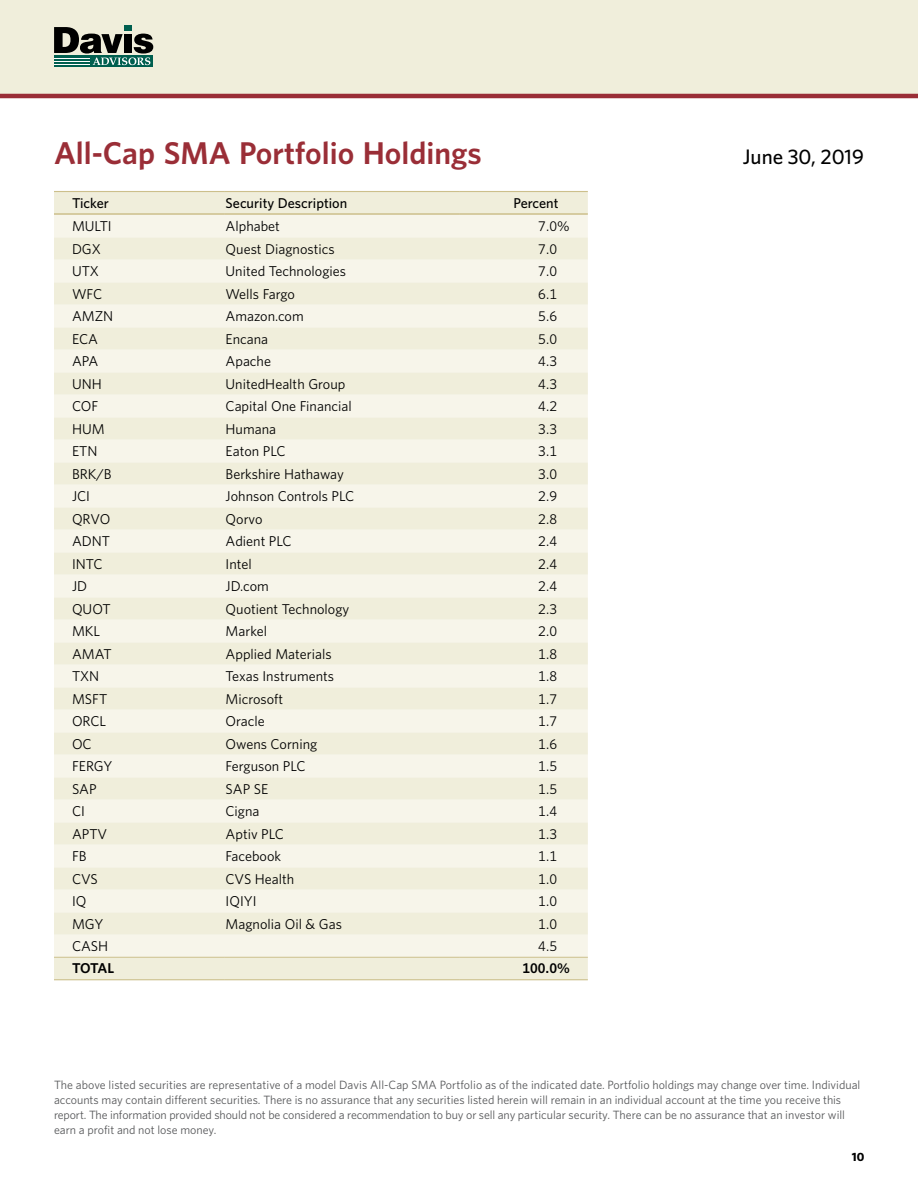
<style>
.page{position:relative;width:918px;height:1188px;background:#fff}
.page>*{position:absolute;margin:0;border:0;box-sizing:border-box;transform-origin:0 0}
.AC_Heading_1{font:600 31.5px "Whitney";color:#9a2e37}
.t1{font:500 21px "Whitney";color:#000}
.AC_Holdings_copy{font:14.25px "Whitney";color:#000}
.t2{font:500 14.25px "Whitney";color:#000}
.t3{font:600 14.25px "Whitney";letter-spacing:-.02em;color:#000}
.Footnote_first{font:12px/15px "Whitney";color:#58595b}
.t4{font:700 12px "Whitney";color:#000}
</style>
<div class="page">
<div style="left:0;top:0;width:918px;height:94px;background:#f0eedb"></div>
<hr style="left:0;top:94px;width:918px;height:4px;background:#9a2e37">
<div style="left:124px;top:25px;width:8px;height:6px;background:#005f4f"></div>
<div style="left:54px;top:56px;width:99px;height:11px;background:#005f4f"></div>
<svg style="left:54px;top:27px;width:99px;height:38px"></svg>
<div style="left:54px;top:192px;width:534px;height:787px;background:#f0eedb"></div>
<svg style="left:54px;top:215px;width:534px;height:742px;background:#f3f1e2"></svg>
<hr style="left:54px;top:213px;width:170px;height:2px;background:#ccbf8b">
<hr style="left:224px;top:213px;width:236px;height:2px;background:#ccbf8b">
<hr style="left:460px;top:213px;width:128px;height:2px;background:#ccbf8b">
<hr style="left:54px;top:979px;width:170px;height:1px;background:#ccbf8b">
<hr style="left:224px;top:979px;width:236px;height:1px;background:#ccbf8b">
<hr style="left:460px;top:979px;width:128px;height:1px;background:#ccbf8b">
<hr style="left:54px;top:191px;width:170px;height:1px;background:#ccbf8b">
<hr style="left:224px;top:191px;width:236px;height:1px;background:#ccbf8b">
<hr style="left:460px;top:191px;width:128px;height:1px;background:#ccbf8b">
<hr style="left:54px;top:957px;width:170px;height:1px;background:#ccbf8b">
<hr style="left:224px;top:957px;width:236px;height:1px;background:#ccbf8b">
<hr style="left:460px;top:957px;width:128px;height:1px;background:#ccbf8b">
<p class="AC_Heading_1" style="left:54px;top:132px;width:429px">All-Cap SMA Portfolio Holdings</p>
<p class="t1" style="left:743px;top:143px;width:123px">June 30, 2019</p>
<p class="t2" style="left:72px;top:194px;width:39px">Ticker</p>
<p class="t2" style="left:226px;top:194px;width:123px">Security Description</p>
<p class="t2" style="left:513px;top:194px;width:47px">Percent</p>
<p class="AC_Holdings_copy" style="left:72px;top:217px;width:41px">MULTI</p>
<p class="AC_Holdings_copy" style="left:226px;top:217px;width:56px">Alphabet</p>
<p class="AC_Holdings_copy" style="left:538px;top:217px;width:33px">7.0%</p>
<p class="AC_Holdings_copy" style="left:72px;top:239px;width:30px">DGX</p>
<p class="AC_Holdings_copy" style="left:226px;top:239px;width:111px">Quest Diagnostics</p>
<p class="AC_Holdings_copy" style="left:538px;top:239px;width:21px">7.0</p>
<p class="AC_Holdings_copy" style="left:72px;top:262px;width:28px">UTX</p>
<p class="AC_Holdings_copy" style="left:226px;top:262px;width:122px">United Technologies</p>
<p class="AC_Holdings_copy" style="left:538px;top:262px;width:21px">7.0</p>
<p class="AC_Holdings_copy" style="left:72px;top:284px;width:32px">WFC</p>
<p class="AC_Holdings_copy" style="left:226px;top:284px;width:71px">Wells Fargo</p>
<p class="AC_Holdings_copy" style="left:538px;top:284px;width:21px">6.1</p>
<p class="AC_Holdings_copy" style="left:72px;top:307px;width:43px">AMZN</p>
<p class="AC_Holdings_copy" style="left:226px;top:307px;width:80px">Amazon.com</p>
<p class="AC_Holdings_copy" style="left:538px;top:307px;width:21px">5.6</p>
<p class="AC_Holdings_copy" style="left:72px;top:329px;width:27px">ECA</p>
<p class="AC_Holdings_copy" style="left:226px;top:329px;width:44px">Encana</p>
<p class="AC_Holdings_copy" style="left:538px;top:329px;width:21px">5.0</p>
<p class="AC_Holdings_copy" style="left:72px;top:352px;width:28px">APA</p>
<p class="AC_Holdings_copy" style="left:226px;top:352px;width:47px">Apache</p>
<p class="AC_Holdings_copy" style="left:538px;top:352px;width:21px">4.3</p>
<p class="AC_Holdings_copy" style="left:72px;top:374px;width:31px">UNH</p>
<p class="AC_Holdings_copy" style="left:226px;top:374px;width:121px">UnitedHealth Group</p>
<p class="AC_Holdings_copy" style="left:538px;top:374px;width:21px">4.3</p>
<p class="AC_Holdings_copy" style="left:72px;top:397px;width:28px">COF</p>
<p class="AC_Holdings_copy" style="left:226px;top:397px;width:128px">Capital One Financial</p>
<p class="AC_Holdings_copy" style="left:538px;top:397px;width:21px">4.2</p>
<p class="AC_Holdings_copy" style="left:72px;top:419px;width:34px">HUM</p>
<p class="AC_Holdings_copy" style="left:226px;top:419px;width:52px">Humana</p>
<p class="AC_Holdings_copy" style="left:538px;top:419px;width:21px">3.3</p>
<p class="AC_Holdings_copy" style="left:72px;top:442px;width:27px">ETN</p>
<p class="AC_Holdings_copy" style="left:226px;top:442px;width:61px">Eaton PLC</p>
<p class="AC_Holdings_copy" style="left:538px;top:442px;width:21px">3.1</p>
<p class="AC_Holdings_copy" style="left:72px;top:464px;width:41px">BRK/B</p>
<p class="AC_Holdings_copy" style="left:226px;top:464px;width:120px">Berkshire Hathaway</p>
<p class="AC_Holdings_copy" style="left:538px;top:464px;width:21px">3.0</p>
<p class="AC_Holdings_copy" style="left:72px;top:487px;width:20px">JCI</p>
<p class="AC_Holdings_copy" style="left:226px;top:487px;width:130px">Johnson Controls PLC</p>
<p class="AC_Holdings_copy" style="left:538px;top:487px;width:21px">2.9</p>
<p class="AC_Holdings_copy" style="left:72px;top:509px;width:40px">QRVO</p>
<p class="AC_Holdings_copy" style="left:226px;top:509px;width:38px">Qorvo</p>
<p class="AC_Holdings_copy" style="left:538px;top:509px;width:21px">2.8</p>
<p class="AC_Holdings_copy" style="left:72px;top:532px;width:40px">ADNT</p>
<p class="AC_Holdings_copy" style="left:226px;top:532px;width:68px">Adient PLC</p>
<p class="AC_Holdings_copy" style="left:538px;top:532px;width:21px">2.4</p>
<p class="AC_Holdings_copy" style="left:72px;top:554px;width:32px">INTC</p>
<p class="AC_Holdings_copy" style="left:226px;top:554px;width:28px">Intel</p>
<p class="AC_Holdings_copy" style="left:538px;top:554px;width:21px">2.4</p>
<p class="AC_Holdings_copy" style="left:72px;top:577px;width:17px">JD</p>
<p class="AC_Holdings_copy" style="left:226px;top:577px;width:45px">JD.com</p>
<p class="AC_Holdings_copy" style="left:538px;top:577px;width:21px">2.4</p>
<p class="AC_Holdings_copy" style="left:72px;top:599px;width:40px">QUOT</p>
<p class="AC_Holdings_copy" style="left:226px;top:599px;width:125px">Quotient Technology</p>
<p class="AC_Holdings_copy" style="left:538px;top:599px;width:21px">2.3</p>
<p class="AC_Holdings_copy" style="left:72px;top:622px;width:30px">MKL</p>
<p class="AC_Holdings_copy" style="left:226px;top:622px;width:43px">Markel</p>
<p class="AC_Holdings_copy" style="left:538px;top:622px;width:21px">2.0</p>
<p class="AC_Holdings_copy" style="left:72px;top:644px;width:41px">AMAT</p>
<p class="AC_Holdings_copy" style="left:226px;top:644px;width:108px">Applied Materials</p>
<p class="AC_Holdings_copy" style="left:538px;top:644px;width:21px">1.8</p>
<p class="AC_Holdings_copy" style="left:72px;top:667px;width:29px">TXN</p>
<p class="AC_Holdings_copy" style="left:226px;top:667px;width:110px">Texas Instruments</p>
<p class="AC_Holdings_copy" style="left:538px;top:667px;width:21px">1.8</p>
<p class="AC_Holdings_copy" style="left:72px;top:689px;width:37px">MSFT</p>
<p class="AC_Holdings_copy" style="left:226px;top:689px;width:59px">Microsoft</p>
<p class="AC_Holdings_copy" style="left:538px;top:689px;width:21px">1.7</p>
<p class="AC_Holdings_copy" style="left:72px;top:712px;width:36px">ORCL</p>
<p class="AC_Holdings_copy" style="left:226px;top:712px;width:41px">Oracle</p>
<p class="AC_Holdings_copy" style="left:538px;top:712px;width:21px">1.7</p>
<p class="AC_Holdings_copy" style="left:72px;top:734px;width:21px">OC</p>
<p class="AC_Holdings_copy" style="left:226px;top:734px;width:93px">Owens Corning</p>
<p class="AC_Holdings_copy" style="left:538px;top:734px;width:21px">1.6</p>
<p class="AC_Holdings_copy" style="left:72px;top:757px;width:42px">FERGY</p>
<p class="AC_Holdings_copy" style="left:226px;top:757px;width:81px">Ferguson PLC</p>
<p class="AC_Holdings_copy" style="left:538px;top:757px;width:21px">1.5</p>
<p class="AC_Holdings_copy" style="left:72px;top:779px;width:26px">SAP</p>
<p class="AC_Holdings_copy" style="left:226px;top:779px;width:44px">SAP SE</p>
<p class="AC_Holdings_copy" style="left:538px;top:779px;width:21px">1.5</p>
<p class="AC_Holdings_copy" style="left:72px;top:802px;width:14px">CI</p>
<p class="AC_Holdings_copy" style="left:226px;top:802px;width:35px">Cigna</p>
<p class="AC_Holdings_copy" style="left:538px;top:802px;width:21px">1.4</p>
<p class="AC_Holdings_copy" style="left:72px;top:824px;width:37px">APTV</p>
<p class="AC_Holdings_copy" style="left:226px;top:824px;width:60px">Aptiv PLC</p>
<p class="AC_Holdings_copy" style="left:538px;top:824px;width:21px">1.3</p>
<p class="AC_Holdings_copy" style="left:72px;top:847px;width:16px">FB</p>
<p class="AC_Holdings_copy" style="left:226px;top:847px;width:57px">Facebook</p>
<p class="AC_Holdings_copy" style="left:538px;top:847px;width:21px">1.1</p>
<p class="AC_Holdings_copy" style="left:72px;top:869px;width:27px">CVS</p>
<p class="AC_Holdings_copy" style="left:226px;top:869px;width:70px">CVS Health</p>
<p class="AC_Holdings_copy" style="left:538px;top:869px;width:21px">1.0</p>
<p class="AC_Holdings_copy" style="left:72px;top:892px;width:16px">IQ</p>
<p class="AC_Holdings_copy" style="left:226px;top:892px;width:33px">IQIYI</p>
<p class="AC_Holdings_copy" style="left:538px;top:892px;width:21px">1.0</p>
<p class="AC_Holdings_copy" style="left:72px;top:914px;width:33px">MGY</p>
<p class="AC_Holdings_copy" style="left:226px;top:914px;width:118px">Magnolia Oil &amp; Gas</p>
<p class="AC_Holdings_copy" style="left:538px;top:914px;width:21px">1.0</p>
<p class="AC_Holdings_copy" style="left:72px;top:937px;width:38px">CASH</p>
<p class="AC_Holdings_copy" style="left:538px;top:937px;width:21px">4.5</p>
<p class="t3" style="left:72px;top:959px;width:44px">TOTAL</p>
<p class="t3" style="left:522px;top:959px;width:49px">100.0%</p>
<p class="Footnote_first" style="left:54px;top:1077px;width:808px">The above listed securities are representative of a model Davis All-Cap SMA Portfolio as of the indicated date. Portfolio holdings may change over time. Individual accounts may contain different securities. There is no assurance that any securities listed herein will remain in an individual account at the time you receive this report. The information provided should not be considered a recommendation to buy or sell any particular security. There can be no assurance that an investor will earn a profit and not lose money.</p>
<p class="t4" style="left:852px;top:1149px;width:14px">10</p>
</div>
